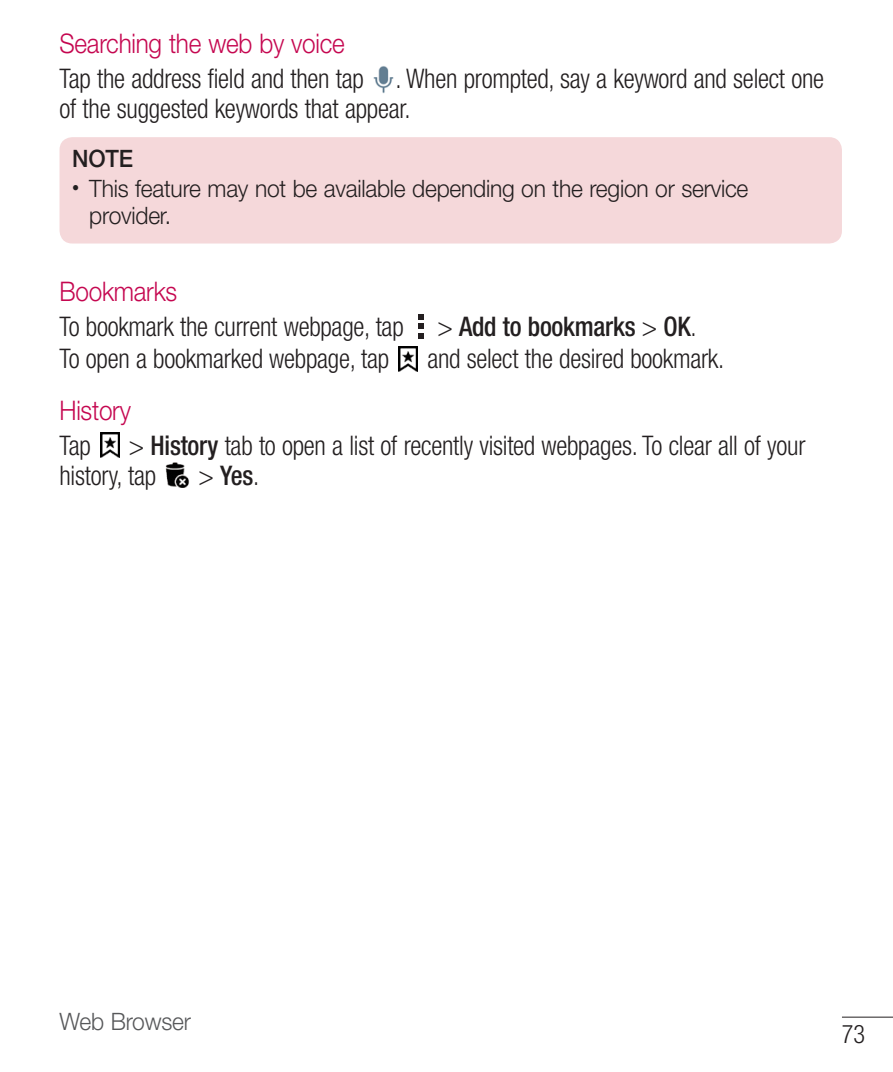
<style>
.page{position:relative;width:893px;height:1072px;background:#fff}
.page>*{position:absolute;margin:0;border:0;box-sizing:border-box;transform-origin:0 0}
.main{font:300 condensed 27px/30px "Helvetica Neue LT Pro";letter-spacing:-.01em;color:#231f20;scale:.95 1}
.Head_03{font:300 27px "Helvetica Neue LT Pro";letter-spacing:-.01em;color:#c50750;scale:.9 1}
.main-2{font:500 condensed 27px "Helvetica Neue LT Pro";letter-spacing:-.01em;color:#231f20;scale:.95 1}
.t1{font:300 condensed 25.5px "Helvetica Neue LT Pro";color:#231f20;scale:.95 1}
.t2{font:300 24px/27px "Helvetica Neue LT Pro";letter-spacing:-.01em;color:#231f20;scale:.95 1}
.t3{font:300 24px "Helvetica Neue LT Pro";letter-spacing:-.01em;color:#57585a;scale:.95 1}
.t4{font:500 24px "Helvetica Neue LT Pro";color:#231f20;scale:.95 1}
.s1{font-weight:300}
.s2{font-weight:500}
</style>
<div class="page">
<hr style="left:842px;top:1016px;width:51px;height:1px;background:#231f20">
<img style="left:373px;top:66px;width:21px;height:27px">
<div style="left:60px;top:137px;width:782px;height:106px;background:#f5d8da;border-radius:13px"></div>
<svg style="left:418px;top:314px;width:5px;height:24px"></svg>
<img style="left:399px;top:346px;width:19px;height:25px">
<img style="left:100px;top:432px;width:20px;height:26px">
<img style="left:165px;top:462px;width:24px;height:26px">
<p class="Head_03" style="left:60px;top:27px;width:318px">Searching the web by voice</p>
<p class="main" style="left:60px;top:63px;width:806px">Tap the address field and then tap . When prompted, say a keyword and select one of the suggested keywords that appear.</p>
<p class="t4" style="left:72px;top:144px;width:66px">NOTE</p>
<p class="t2" style="left:89px;top:174px;width:695px;text-indent:-17px"><sup>•</sup> This feature may not be available depending on the region or service provider.</p>
<p class="Head_03" style="left:60px;top:275px;width:132px">Bookmarks</p>
<p class="main" style="left:60px;top:311px;width:364px">To bookmark the current webpage, tap</p>
<p class="main-2" style="left:437px;top:310px;width:274px"><span class="s1">&gt;</span> Add to bookmarks <span class="s1">&gt;</span> OK<span class="s1">.</span></p>
<p class="main" style="left:60px;top:343px;width:349px">To open a bookmarked webpage, tap</p>
<p class="main" style="left:427px;top:343px;width:314px">and select the desired bookmark.</p>
<p class="Head_03" style="left:60px;top:394px;width:81px">History</p>
<p class="main" style="left:60px;top:430px;width:35px">Tap</p>
<p class="main" style="left:60px;top:430px;width:787px;text-indent:69px">&gt; <span class="s2">History</span> tab to open a list of recently visited webpages. To clear all of your history, tap</p>
<p class="main-2" style="left:198px;top:459px;width:65px"><span class="s1">&gt;</span> Yes<span class="s1">.</span></p>
<p class="t3" style="left:60px;top:1006px;width:140px">Web Browser</p>
<p class="t1" style="left:842px;top:1019px;width:26px">73</p>
</div>
